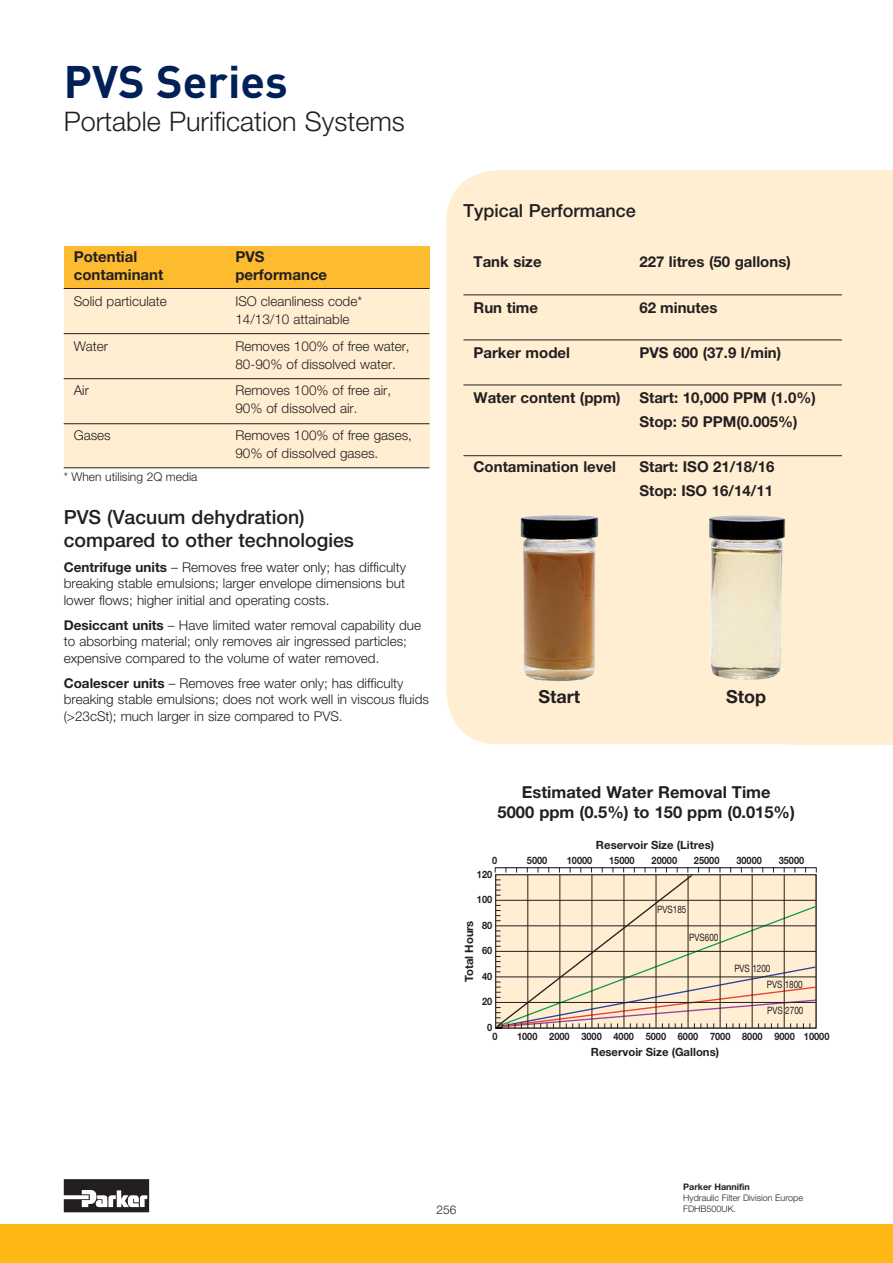
<style>
.page{position:relative;width:893px;height:1263px;background:#fff}
.page>*{position:absolute;margin:0;border:0;box-sizing:border-box;transform-origin:0 0}
.t1{font:700 45px "DINOT";color:#002057}
.t2{font:300 27px "Helvetica Neue LT Std";color:#231f20}
.t3{font:500 19.5px/22.5px "Helvetica Neue LT Std";color:#231f20}
.t4{font:500 18px "Helvetica Neue LT Std";color:#231f20}
.t5{font:700 18px "Helvetica Neue LT Std";color:#231f20}
.t6{font:700 16.5px/19.5px "Helvetica Neue LT Std";color:#231f20;text-align:center}
.t7{font:700 15px/24px "Helvetica Neue LT Std";color:#231f20}
.t8{font:300 13.5px/16.5px "Helvetica Neue LT Std";color:#231f20}
.t9{font:300 12px "Helvetica Neue LT Std";color:#231f20}
.t10{font:700 11.4px "Helvetica Neue";color:#231f20}
.t11{font:700 10.2px "Helvetica Neue";color:#231f20;scale:.9 1}
.t12{font:10.2px/15.6px "Helvetica Neue";color:#231f20;scale:.8 1}
.t13{font:300 9px/11.2px "Helvetica Neue LT Std";color:#231f20}
.t14{font:700 9px "Helvetica Neue LT Std";color:#231f20}
.s1{font-weight:700}
</style>
<div class="page">
<div style="left:0;top:1225px;width:893px;height:38px;background:#fdb813"></div>
<div style="left:64px;top:1179px;width:86px;height:35px;background:#b8b6b7"></div>
<svg style="left:64px;top:1179px;width:85px;height:33px;background:#5e5b5c"></svg>
<div style="left:446px;top:170px;width:447px;height:574px;background:#ffeed2;border-radius:51px"></div>
<div style="left:791px;top:170px;width:102px;height:574px;background:#ffeed2"></div>
<div style="left:64px;top:247px;width:365px;height:42px;background:#fdbb30"></div>
<div style="left:64px;top:289px;width:365px;height:179px;background:#ffeed2"></div>
<hr style="left:64px;top:288px;width:365px;height:1px;background:#231f20">
<hr style="left:64px;top:333px;width:365px;height:1px;background:#231f20">
<hr style="left:64px;top:378px;width:365px;height:1px;background:#231f20">
<hr style="left:64px;top:423px;width:365px;height:1px;background:#231f20">
<hr style="left:64px;top:467px;width:365px;height:1px;background:#231f20">
<img style="left:521px;top:515px;width:78px;height:166px">
<img style="left:708px;top:515px;width:77px;height:165px">
<hr style="left:463px;top:295px;width:379px;height:1px;background:#231f20">
<hr style="left:463px;top:340px;width:379px;height:1px;background:#231f20">
<hr style="left:463px;top:385px;width:379px;height:1px;background:#231f20">
<hr style="left:463px;top:455px;width:379px;height:1px;background:#231f20">
<hr style="left:495px;top:867px;width:321px;height:1px;background:#06090a">
<svg style="left:495px;top:868px;width:322px;height:161px;background:#ebdbc4"></svg>
<hr style="left:559px;top:875px;width:1px;height:153px;background:#231f20">
<hr style="left:591px;top:875px;width:1px;height:153px;background:#231f20">
<hr style="left:624px;top:875px;width:1px;height:153px;background:#231f20">
<hr style="left:656px;top:875px;width:1px;height:153px;background:#231f20">
<hr style="left:688px;top:875px;width:1px;height:153px;background:#231f20">
<hr style="left:720px;top:875px;width:1px;height:153px;background:#231f20">
<hr style="left:752px;top:875px;width:1px;height:153px;background:#231f20">
<hr style="left:784px;top:875px;width:1px;height:153px;background:#231f20">
<hr style="left:496px;top:976px;width:320px;height:1px;background:#231f20">
<hr style="left:496px;top:951px;width:320px;height:1px;background:#231f20">
<hr style="left:496px;top:925px;width:320px;height:1px;background:#231f20">
<hr style="left:496px;top:900px;width:320px;height:1px;background:#231f20">
<h1 class="t1" style="left:64px;top:66px;width:225px">PVS Series</h1>
<h2 class="t2" style="left:64px;top:111px;width:343px">Portable Purification Systems</h2>
<p class="t7" style="left:74px;top:246px;width:65px">Potential</p>
<p class="t7" style="left:235px;top:246px;width:31px">PVS</p>
<p class="t7" style="left:74px;top:264px;width:91px">contaminant</p>
<p class="t7" style="left:235px;top:264px;width:93px">performance</p>
<p class="t8" style="left:74px;top:295px;width:95px">Solid particulate</p>
<p class="t8" style="left:235px;top:294px;width:128px;line-height:18px">ISO cleanliness code*<br>14/13/10 attainable</p>
<p class="t8" style="left:74px;top:339px;width:36px">Water</p>
<p class="t8" style="left:235px;top:339px;width:176px;line-height:18px">Removes 100% of free water,<br>80-90% of dissolved water.</p>
<p class="t8" style="left:74px;top:384px;width:17px">Air</p>
<p class="t8" style="left:235px;top:383px;width:157px;line-height:18px">Removes 100% of free air,<br>90% of dissolved air.</p>
<p class="t8" style="left:74px;top:428px;width:39px">Gases</p>
<p class="t8" style="left:235px;top:428px;width:178px;line-height:18px">Removes 100% of free gases,<br>90% of dissolved gases.</p>
<p class="t9" style="left:64px;top:472px;width:135px">* When utilising 2Q media</p>
<h3 class="t3" style="left:64px;top:508px;width:292px">PVS (Vacuum dehydration) compared to other technologies</h3>
<p class="t8" style="left:64px;top:560px;width:344px;text-align:justify"><span class="s1">Centrifuge units</span> – Removes free water only; has difficulty breaking stable emulsions; larger envelope dimensions but lower flows; higher initial and operating costs.</p>
<p class="t8" style="left:64px;top:618px;width:359px"><span class="s1">Desiccant units</span> – Have limited water removal capability due to absorbing material; only removes air ingressed particles; expensive compared to the volume of water removed.</p>
<p class="t8" style="left:64px;top:676px;width:367px"><span class="s1">Coalescer units</span> – Removes free water only; has difficulty breaking stable emulsions; does not work well in viscous fluids (&gt;23cSt); much larger in size compared to PVS.</p>
<h3 class="t4" style="left:463px;top:204px;width:174px">Typical Performance</h3>
<p class="t7" style="left:473px;top:252px;width:70px">Tank size</p>
<p class="t7" style="left:639px;top:252px;width:153px">227 litres (50 gallons)</p>
<p class="t7" style="left:473px;top:297px;width:66px">Run time</p>
<p class="t7" style="left:639px;top:297px;width:80px">62 minutes</p>
<p class="t7" style="left:473px;top:342px;width:98px">Parker model</p>
<p class="t7" style="left:639px;top:342px;width:143px">PVS 600 (37.9 l/min)</p>
<p class="t7" style="left:639px;top:388px;width:178px;text-indent:-166px">Water content (ppm) Start: 10,000 PPM (1.0%)<br>Stop: 50 PPM(0.005%)</p>
<p class="t7" style="left:473px;top:457px;width:144px">Contamination level</p>
<p class="t7" style="left:639px;top:457px;width:137px">Start: ISO 21/18/16<br>Stop: ISO 16/14/11</p>
<h3 class="t5" style="left:538px;top:690px;width:43px">Start</h3>
<h3 class="t5" style="left:726px;top:690px;width:42px">Stop</h3>
<p class="t6" style="left:498px;top:785px;width:299px">Estimated Water Removal Time<br>5000 ppm (0.5%) to 150 ppm (0.015%)</p>
<p class="t10" style="left:596px;top:841px;width:120px">Reservoir Size (Litres)</p>
<p class="t11" style="left:492px;top:856px;width:7px">0</p>
<p class="t11" style="left:736px;top:856px;width:30px">30000</p>
<p class="t11" style="left:527px;top:856px;width:24px">5000</p>
<p class="t11" style="left:567px;top:856px;width:30px">10000</p>
<p class="t11" style="left:609px;top:856px;width:30px">15000</p>
<p class="t11" style="left:652px;top:856px;width:30px">20000</p>
<p class="t11" style="left:694px;top:856px;width:30px">25000</p>
<p class="t11" style="left:779px;top:856px;width:30px">35000</p>
<p class="t11" style="left:477px;top:870px;width:19px">120</p>
<p class="t11" style="left:477px;top:896px;width:19px">100</p>
<p class="t10" style="left:465px;top:982px;width:63px;rotate:-90deg">Total Hours</p>
<p class="t11" style="left:482px;top:921px;width:13px">80</p>
<p class="t11" style="left:482px;top:947px;width:13px">60</p>
<p class="t11" style="left:482px;top:973px;width:13px">40</p>
<p class="t11" style="left:482px;top:998px;width:13px">20</p>
<p class="t12" style="left:657px;top:902px;width:38px">PVS185</p>
<p class="t12" style="left:689px;top:930px;width:38px">PVS600</p>
<p class="t12" style="left:767px;top:961px;width:47px;text-indent:-32px">PVS 1200<br>PVS 1800</p>
<p class="t12" style="left:767px;top:1003px;width:47px">PVS 2700</p>
<p class="t11" style="left:487px;top:1024px;width:7px">0</p>
<p class="t11" style="left:493px;top:1033px;width:7px">0</p>
<p class="t11" style="left:517px;top:1033px;width:60px">1000 2000</p>
<p class="t11" style="left:804px;top:1033px;width:30px">10000</p>
<p class="t11" style="left:581px;top:1033px;width:239px">3000 4000 5000 6000 7000 8000 9000</p>
<p class="t10" style="left:591px;top:1048px;width:130px">Reservoir Size (Gallons)</p>
<p class="t9" style="left:436px;top:1205px;width:22px">256</p>
<p class="t14" style="left:683px;top:1183px;width:68px">Parker Hannifin</p>
<p class="t13" style="left:683px;top:1193px;width:121px">Hydraulic Filter Division Europe<br>FDHB500UK.</p>
</div>
